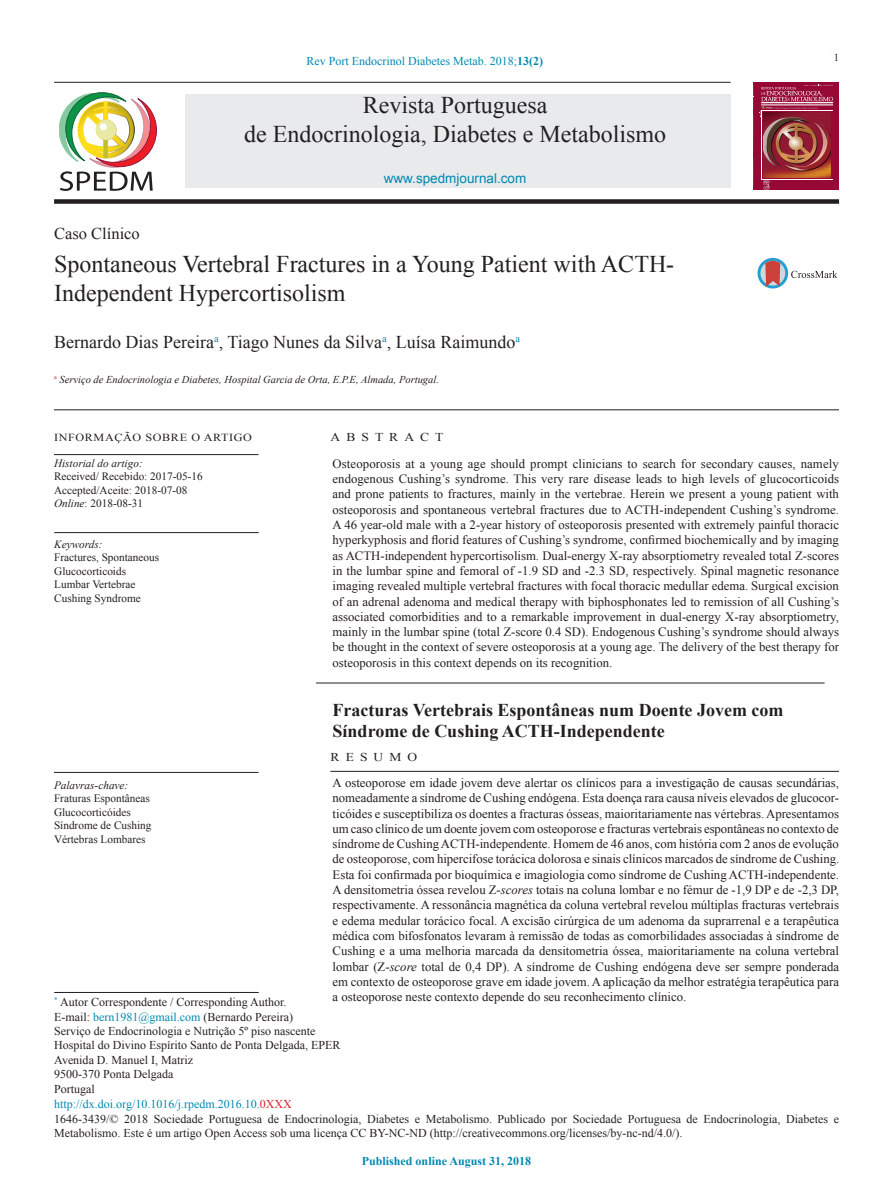
<style>
.page{position:relative;width:893px;height:1191px;background:#fff}
.page>*{position:absolute;margin:0;border:0;box-sizing:border-box;transform-origin:0 0}
.t1{font:24px/28.8px "Times New Roman";color:#231f20}
.t2{font:700 18px/21.6px "Times New Roman";color:#231f20}
.t3{font:18px "Times New Roman";color:#231f20}
.t4{font:16.5px "Times New Roman";color:#231f20}
.t5{font:13.5px "Arial";color:#0088b2}
.t6{font:12.75px/15.3px "Times New Roman";color:#231f20;text-align:justify}
.t7{font:12px/14.4px "Times New Roman";color:#231f20}
.t8{font:12px "Times New Roman";color:#0088b2}
.t9{font:700 12px "Times New Roman";color:#0088b2}
.t10{font:12px "Times New Roman";letter-spacing:.45em;color:#231f20;scale:1.12 1}
.t11{font:12px "Times New Roman";color:#231f20;scale:1.12 1}
.t12{font:11.25px/13.5px "Times New Roman";color:#231f20}
.t13{font:italic 11.25px "Times New Roman";color:#231f20}
.t14{font:10.8px "Times New Roman";letter-spacing:.05em;color:#231f20;scale:1.13 1}
.t15{font:italic 10.5px "Times New Roman";color:#231f20}
.t16{font:10.5px "Times New Roman";color:#231f20}
.s1{font-weight:700}
.s2{font-style:italic}
.s3{color:#0088b2}
.s4{color:#d1232a}
</style>
<div class="page">
<hr style="left:54px;top:82px;width:677px;height:1px;background:#231f20">
<hr style="left:54px;top:409px;width:785px;height:1px;background:#231f20">
<hr style="left:54px;top:454px;width:205px;height:1px;background:#231f20">
<hr style="left:54px;top:772px;width:205px;height:1px;background:#231f20">
<hr style="left:316px;top:682px;width:509px;height:1px;background:#231f20">
<hr style="left:330px;top:771px;width:509px;height:1px;background:#231f20">
<div style="left:54px;top:199px;width:785px;height:5px;background:#231f20"></div>
<div style="left:185px;top:94px;width:546px;height:94px;background:#e9eaeb"></div>
<div style="left:754px;top:82px;width:85px;height:108px;background:#960935"></div>
<svg style="left:761px;top:117px;width:72px;height:63px"></svg>
<svg style="left:762px;top:111px;width:70px;height:68px"></svg>
<svg style="left:763px;top:181px;width:7px;height:8px"></svg>
<img style="left:763px;top:117px;width:68px;height:60px">
<svg style="left:760px;top:85px;width:73px;height:32px"></svg>
<svg style="left:757px;top:258px;width:31px;height:30px"></svg>
<div style="left:760px;top:261px;width:25px;height:24px;background:#ced8dc;border-radius:50%"></div>
<svg style="left:765px;top:261px;width:15px;height:25px"></svg>
<svg style="left:791px;top:270px;width:45px;height:8px"></svg>
<hr style="left:54px;top:992px;width:205px;height:1px;background:#231f20">
<svg style="left:59px;top:92px;width:98px;height:99px"></svg>
<hr style="left:54px;top:532px;width:205px;height:1px;background:#231f20">
<p class="t8" style="left:306px;top:53px;width:238px">Rev Port Endocrinol Diabetes Metab. 2018;<span class="s1">13(2)</span></p>
<p class="t4" style="left:54px;top:222px;width:87px">Caso Clínico</p>
<h1 class="t1" style="left:244px;top:90px;width:423px;text-align:center">Revista Portuguesa<br>de Endocrinologia, Diabetes e Metabolismo</h1>
<p class="t5" style="left:384px;top:169px;width:144px">www.spedmjournal.com</p>
<h1 class="t1" style="left:54px;top:249px;width:622px">Spontaneous Vertebral Fractures in a Young Patient with ACTH-<br>Independent Hypercortisolism</h1>
<h2 class="t3" style="left:54px;top:329px;width:467px">Bernardo Dias Pereira<sup>a</sup>, Tiago Nunes da Silva<sup>a</sup>, Luísa Raimundo<sup>a</sup></h2>
<p class="t15" style="left:54px;top:372px;width:386px"><sup>a</sup> Serviço de Endocrinologia e Diabetes, Hospital Garcia de Orta, E.P.E, Almada, Portugal.</p>
<p class="t14" style="left:54px;top:430px;width:177px">INFORMAÇÃO SOBRE O ARTIGO</p>
<p class="t10" style="left:330px;top:429px;width:102px">ABSTRACT</p>
<p class="t16" style="left:834px;top:50px;width:7px">1</p>
<p class="t16" style="left:828px;top:50px;width:12px">15</p>
<p class="t13" style="left:54px;top:455px;width:90px">Historial do artigo:</p>
<p class="t12" style="left:54px;top:469px;width:150px">Received/ Recebido: 2017-05-16<br>Accepted/Aceite: 2018-07-08<br><span class="s2">Online</span>: 2018-08-31</p>
<p class="t13" style="left:54px;top:536px;width:50px">Keywords:</p>
<p class="t12" style="left:54px;top:550px;width:106px">Fractures, Spontaneous<br>Glucocorticoids<br>Lumbar Vertebrae<br>Cushing Syndrome</p>
<p class="t6" style="left:333px;top:455px;width:508px">Osteoporosis at a young age should prompt clinicians to search for secondary causes, namely endogenous Cushing’s syndrome. This very rare disease leads to high levels of glucocorticoids and prone patients to fractures, mainly in the vertebrae. Herein we present a young patient with osteoporosis and spontaneous vertebral fractures due to ACTH-independent Cushing’s syndrome.<br>A 46 year-old male with a 2-year history of osteoporosis presented with extremely painful thoracic hyperkyphosis and florid features of Cushing’s syndrome, confirmed biochemically and by imaging as ACTH-independent hypercortisolism. Dual-energy X-ray absorptiometry revealed total Z-scores in the lumbar spine and femoral of -1.9 SD and -2.3 SD, respectively. Spinal magnetic resonance imaging revealed multiple vertebral fractures with focal thoracic medullar edema. Surgical excision of an adrenal adenoma and medical therapy with biphosphonates led to remission of all Cushing’s associated comorbidities and to a remarkable improvement in dual-energy X-ray absorptiometry, mainly in the lumbar spine (total Z-score 0.4 SD). Endogenous Cushing’s syndrome should always be thought in the context of severe osteoporosis at a young age. The delivery of the best therapy for osteoporosis in this context depends on its recognition.</p>
<h2 class="t2" style="left:333px;top:698px;width:452px">Fracturas Vertebrais Espontâneas num Doente Jovem com<br>Síndrome de Cushing ACTH-Independente</h2>
<p class="t11" style="left:331px;top:748px;width:79px">RESUMO</p>
<p class="t6" style="left:333px;top:774px;width:508px">A osteoporose em idade jovem deve alertar os clínicos para a investigação de causas secundárias, nomeadamente a síndrome de Cushing endógena. Esta doença rara causa níveis elevados de glucocor&shy;ticóides e susceptibiliza os doentes a fracturas ósseas, maioritariamente nas vértebras. Apresentamos um caso clínico de um doente jovem com osteoporose e fracturas vertebrais espontâneas no contexto de síndrome de Cushing ACTH-independente. Homem de 46 anos, com história com 2 anos de evolução de osteoporose, com hipercifose torácica dolorosa e sinais clínicos marcados de síndrome de Cushing.<br>Esta foi confirmada por bioquímica e imagiologia como síndrome de Cushing ACTH-independente.<br>A densitometria óssea revelou Z-<span class="s2">scores</span> totais na coluna lombar e no fémur de -1,9 DP e de -2,3 DP, respectivamente. A ressonância magnética da coluna vertebral revelou múltiplas fracturas vertebrais e edema medular torácico focal. A excisão cirúrgica de um adenoma da suprarrenal e a terapêutica médica com bifosfonatos levaram à remissão de todas as comorbilidades associadas à síndrome de Cushing e a uma melhoria marcada da densitometria óssea, maioritariamente na coluna vertebral lombar (Z-<span class="s2">score</span> total de 0,4 DP). A síndrome de Cushing endógena deve ser sempre ponderada em contexto de osteoporose grave em idade jovem. A aplicação da melhor estratégia terapêutica para a osteoporose neste contexto depende do seu reconhecimento clínico.</p>
<p class="t13" style="left:54px;top:777px;width:76px">Palavras-chave:</p>
<p class="t12" style="left:54px;top:791px;width:99px">Fraturas Espontâneas<br>Glucocorticóides<br>Síndrome de Cushing<br>Vértebras Lombares</p>
<p class="t7" style="left:54px;top:994px;width:288px"><sup>*</sup> Autor Correspondente / Corresponding Author.<br>E-mail: <span class="s3">bern1981@gmail.com</span> (Bernardo Pereira)<br>Serviço de Endocrinologia e Nutrição 5º piso nascente Hospital do Divino Espírito Santo de Ponta Delgada, EPER Avenida D. Manuel I, Matriz<br>9500-370 Ponta Delgada<br>Portugal</p>
<p class="t7" style="left:54px;top:1096px;width:786px"><span class="s3">http://dx.doi.org/10.1016/j.rpedm.2016.10.</span><span class="s4">0XXX<br></span>1646-3439/© 2018 Sociedade Portuguesa de Endocrinologia, Diabetes e Metabolismo. Publicado por Sociedade Portuguesa de Endocrinologia, Diabetes e<br>Metabolismo. Este é um artigo Open Access sob uma licença CC BY-NC-ND (http://creativecommons.org/licenses/by-nc-nd/4.0/).</p>
<p class="t9" style="left:362px;top:1152px;width:171px">Published online August 31, 2018</p>
</div>
